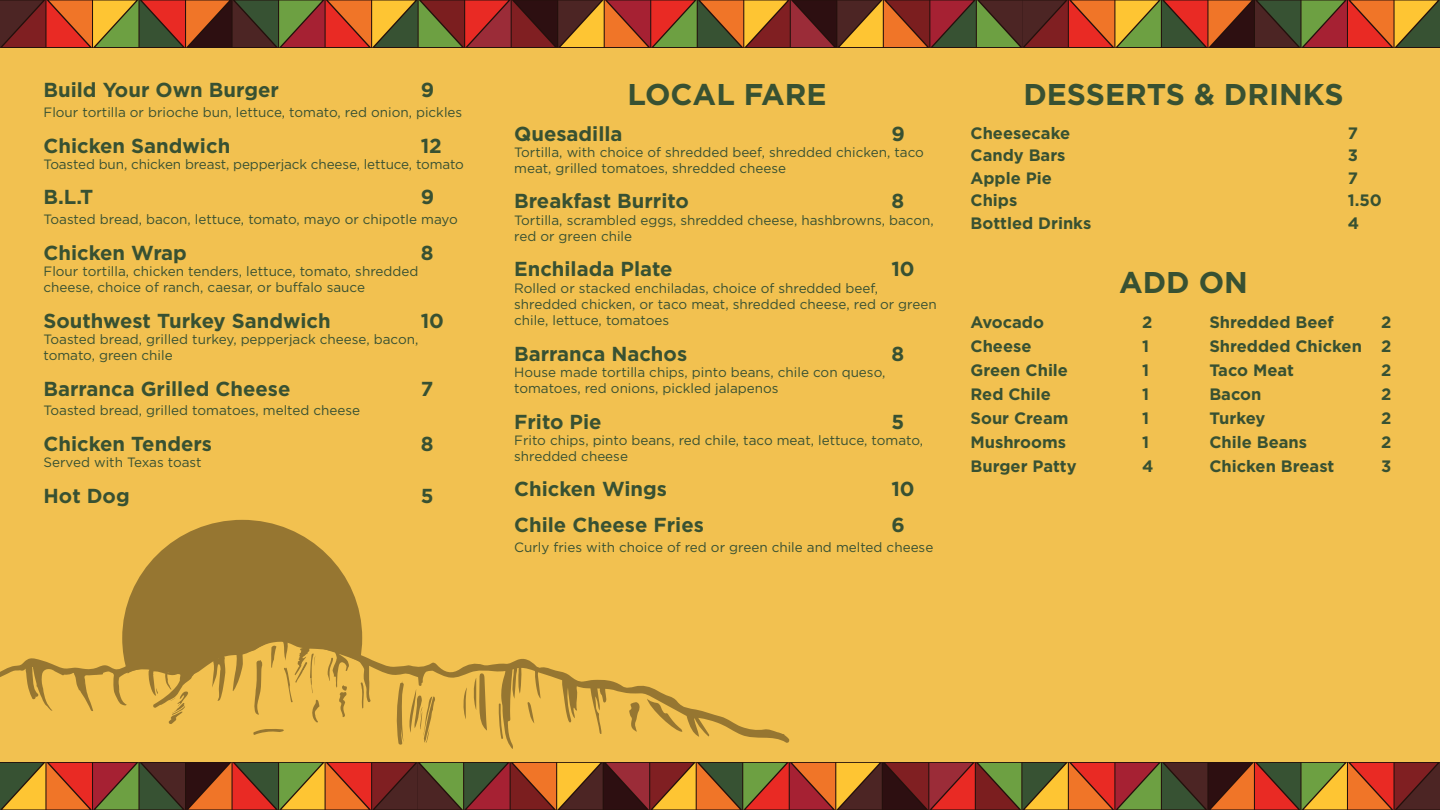
<style>
.page{position:relative;width:1440px;height:810px;background:#fff}
.page>*{position:absolute;margin:0;border:0;box-sizing:border-box;transform-origin:0 0}
.t1{font:700 30px "Gotham";color:#385132}
.t2{font:700 20.25px "Gotham";color:#385132}
.t3{font:700 16.5px/24px "Gotham";color:#385132;text-align:justify}
.t4{font:13.5px/16.2px "Gotham";color:#385132}
</style>
<div class="page">
<div style="left:0;top:48px;width:1440px;height:714px;background:#f2c150"></div>
<svg style="left:0;top:0;width:1440px;height:48px;background:#8d4e28"></svg>
<svg style="left:0;top:762px;width:1440px;height:48px;background:#8e4e28"></svg>
<svg style="left:122px;top:520px;width:241px;height:116px"></svg>
<svg style="left:0;top:636px;width:790px;height:113px"></svg>
<h2 class="t2" style="left:44px;top:77px;width:237px">Build Your Own Burger</h2>
<h2 class="t2" style="left:421px;top:77px;width:15px">9</h2>
<p class="t4" style="left:44px;top:104px;width:420px">Flour tortilla or brioche bun, lettuce, tomato, red onion, pickles</p>
<h2 class="t2" style="left:44px;top:132px;width:188px">Chicken Sandwich</h2>
<h2 class="t2" style="left:421px;top:132px;width:23px">12</h2>
<p class="t4" style="left:44px;top:156px;width:422px">Toasted bun, chicken breast, pepperjack cheese, lettuce, tomato</p>
<h2 class="t2" style="left:44px;top:184px;width:51px">B.L.T</h2>
<h2 class="t2" style="left:421px;top:184px;width:15px">9</h2>
<p class="t4" style="left:44px;top:211px;width:416px">Toasted bread, bacon, lettuce, tomato, mayo or chipotle mayo</p>
<h2 class="t2" style="left:44px;top:239px;width:145px">Chicken Wrap</h2>
<h2 class="t2" style="left:421px;top:239px;width:14px">8</h2>
<p class="t4" style="left:44px;top:263px;width:376px">Flour tortilla, chicken tenders, lettuce, tomato, shredded cheese, choice of ranch, caesar, or buffalo sauce</p>
<h2 class="t2" style="left:44px;top:307px;width:289px">Southwest Turkey Sandwich</h2>
<h2 class="t2" style="left:421px;top:307px;width:25px">10</h2>
<p class="t4" style="left:44px;top:331px;width:376px">Toasted bread, grilled turkey, pepperjack cheese, bacon, tomato, green chile</p>
<h2 class="t2" style="left:44px;top:375px;width:249px">Barranca Grilled Cheese</h2>
<h2 class="t2" style="left:421px;top:375px;width:14px">7</h2>
<p class="t4" style="left:44px;top:402px;width:318px">Toasted bread, grilled tomatoes, melted cheese</p>
<h2 class="t2" style="left:44px;top:430px;width:170px">Chicken Tenders</h2>
<h2 class="t2" style="left:421px;top:430px;width:14px">8</h2>
<p class="t4" style="left:44px;top:454px;width:160px">Served with Texas toast</p>
<h2 class="t2" style="left:44px;top:482px;width:88px">Hot Dog</h2>
<h2 class="t2" style="left:421px;top:482px;width:14px">5</h2>
<h1 class="t1" style="left:628px;top:74px;width:201px">LOCAL FARE</h1>
<h2 class="t2" style="left:514px;top:120px;width:110px">Quesadilla</h2>
<h2 class="t2" style="left:891px;top:120px;width:15px">9</h2>
<p class="t4" style="left:514px;top:144px;width:411px">Tortilla, with choice of shredded beef, shredded chicken, taco meat, grilled tomatoes, shredded cheese</p>
<h2 class="t2" style="left:514px;top:188px;width:176px">Breakfast Burrito</h2>
<h2 class="t2" style="left:891px;top:188px;width:14px">8</h2>
<p class="t4" style="left:514px;top:212px;width:421px">Tortilla, scrambled eggs, shredded cheese, hashbrowns, bacon, red or green chile</p>
<h2 class="t2" style="left:514px;top:256px;width:160px">Enchilada Plate</h2>
<h2 class="t2" style="left:891px;top:256px;width:25px">10</h2>
<p class="t4" style="left:514px;top:279px;width:424px">Rolled or stacked enchiladas, choice of shredded beef, shredded chicken, or taco meat, shredded cheese, red or green chile, lettuce, tomatoes</p>
<h2 class="t2" style="left:514px;top:340px;width:175px">Barranca Nachos</h2>
<h2 class="t2" style="left:891px;top:340px;width:14px">8</h2>
<p class="t4" style="left:514px;top:364px;width:373px">House made tortilla chips, pinto beans, chile con queso, tomatoes, red onions, pickled jalapenos</p>
<h2 class="t2" style="left:514px;top:408px;width:89px">Frito Pie</h2>
<h2 class="t2" style="left:891px;top:408px;width:14px">5</h2>
<p class="t4" style="left:514px;top:432px;width:411px">Frito chips, pinto beans, red chile, taco meat, lettuce, tomato, shredded cheese</p>
<h2 class="t2" style="left:514px;top:476px;width:154px">Chicken Wings</h2>
<h2 class="t2" style="left:891px;top:476px;width:25px">10</h2>
<h2 class="t2" style="left:514px;top:511px;width:191px">Chile Cheese Fries</h2>
<h2 class="t2" style="left:891px;top:511px;width:15px">6</h2>
<p class="t4" style="left:514px;top:539px;width:421px">Curly fries with choice of red or green chile and melted cheese</p>
<h1 class="t1" style="left:1023px;top:74px;width:322px">DESSERTS &amp; DRINKS</h1>
<p class="t3" style="left:970px;top:121px;width:101px">Cheesecake</p>
<p class="t3" style="left:1348px;top:121px;width:12px">7</p>
<p class="t3" style="left:970px;top:143px;width:97px">Candy Bars</p>
<p class="t3" style="left:1348px;top:143px;width:12px">3</p>
<p class="t3" style="left:970px;top:166px;width:83px">Apple Pie</p>
<p class="t3" style="left:1348px;top:166px;width:12px">7</p>
<p class="t3" style="left:970px;top:188px;width:48px">Chips</p>
<p class="t3" style="left:1348px;top:188px;width:36px">1.50</p>
<p class="t3" style="left:970px;top:211px;width:122px">Bottled Drinks</p>
<p class="t3" style="left:1348px;top:211px;width:13px">4</p>
<h1 class="t1" style="left:1119px;top:263px;width:130px">ADD ON</h1>
<p class="t3" style="left:971px;top:310px;width:75px">Avocado</p>
<p class="t3" style="left:1142px;top:310px;width:12px">2</p>
<p class="t3" style="left:971px;top:334px;width:63px">Cheese</p>
<p class="t3" style="left:1142px;top:334px;width:8px">1</p>
<p class="t3" style="left:971px;top:358px;width:99px">Green Chile</p>
<p class="t3" style="left:1142px;top:358px;width:8px">1</p>
<p class="t3" style="left:971px;top:382px;width:82px">Red Chile</p>
<p class="t3" style="left:1142px;top:382px;width:8px">1</p>
<p class="t3" style="left:971px;top:406px;width:100px">Sour Cream</p>
<p class="t3" style="left:1142px;top:406px;width:8px">1</p>
<p class="t3" style="left:971px;top:430px;width:97px">Mushrooms</p>
<p class="t3" style="left:1142px;top:430px;width:8px">1</p>
<p class="t3" style="left:971px;top:454px;width:108px">Burger Patty</p>
<p class="t3" style="left:1142px;top:454px;width:13px">4</p>
<p class="t3" style="left:1209px;top:310px;width:126px">Shredded Beef</p>
<p class="t3" style="left:1209px;top:310px;width:184px;text-indent:172px">2<br>Shredded Chicken 2<br>Taco Meat</p>
<p class="t3" style="left:1381px;top:358px;width:12px">2</p>
<p class="t3" style="left:1209px;top:382px;width:54px">Bacon</p>
<p class="t3" style="left:1381px;top:382px;width:12px">2</p>
<p class="t3" style="left:1209px;top:406px;width:58px">Turkey</p>
<p class="t3" style="left:1381px;top:406px;width:12px">2</p>
<p class="t3" style="left:1209px;top:430px;width:99px">Chile Beans</p>
<p class="t3" style="left:1381px;top:430px;width:12px">2</p>
<p class="t3" style="left:1209px;top:454px;width:126px">Chicken Breast</p>
<p class="t3" style="left:1381px;top:454px;width:12px">3</p>
</div>
